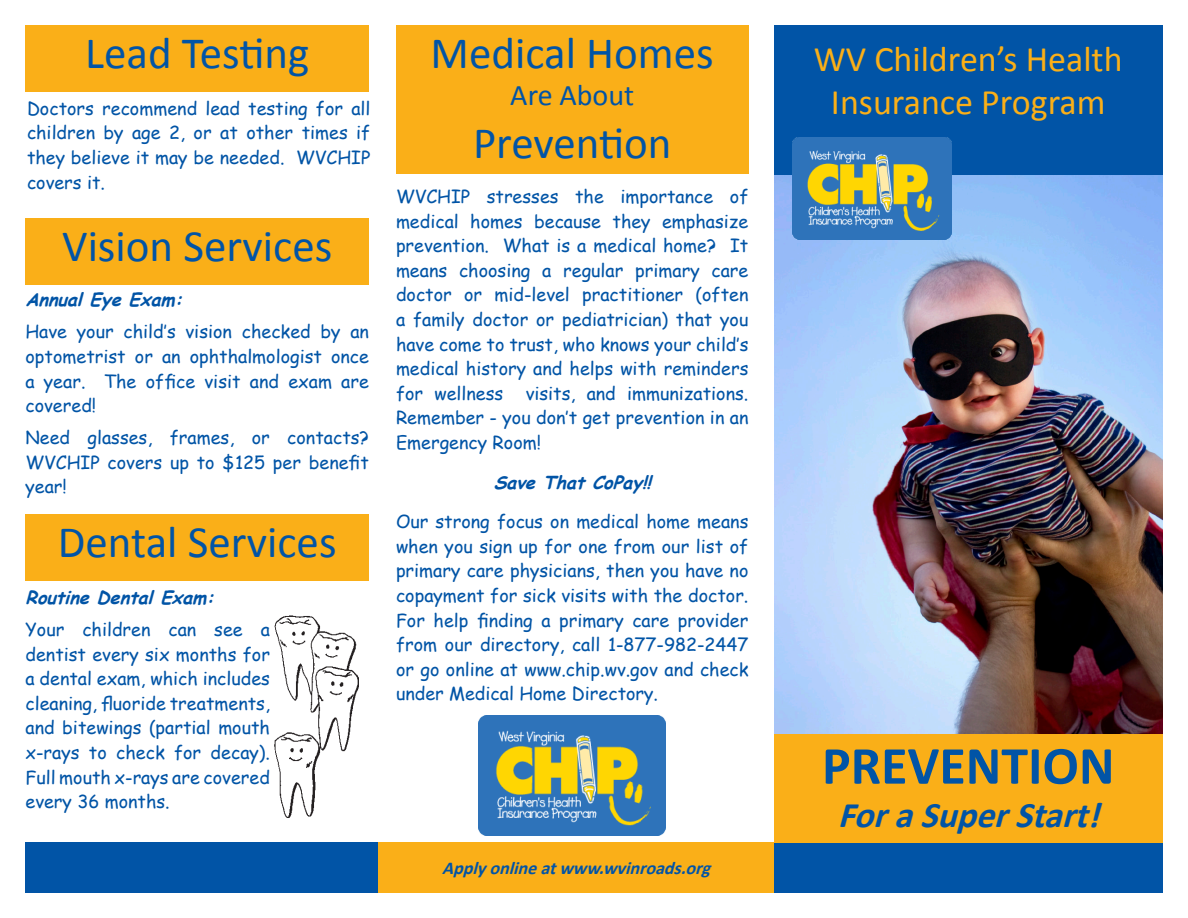
<style>
.page{position:relative;width:1188px;height:918px;background:#fff}
.page>*{position:absolute;margin:0;border:0;box-sizing:border-box;transform-origin:0 0}
.t1{font:700 54px "Calibri";color:#0154a6}
.t2{font:45px "Calibri";color:#0154a6}
.t3{font:36px "Calibri";color:#faaf18}
.t4{font:italic 700 36px "Calibri";color:#0154a6}
.t5{font:30px "Calibri";color:#0154a6}
.t6{font:18px/24.6px "Comic Sans MS";color:#0154a6;text-align:justify}
.t7{font:italic 700 18px "Comic Sans MS";color:#0154a6}
.t8{font:italic 700 18px "Calibri";color:#0154a6}
</style>
<div class="page">
<img style="left:774px;top:176px;width:388px;height:558px">
<div style="left:26px;top:26px;width:343px;height:66px;background:#faaf18"></div>
<div style="left:26px;top:218px;width:343px;height:67px;background:#faaf18"></div>
<div style="left:26px;top:515px;width:343px;height:66px;background:#faaf18"></div>
<div style="left:396px;top:26px;width:352px;height:66px;background:#faaf18"></div>
<div style="left:396px;top:73px;width:352px;height:67px;background:#faaf18"></div>
<div style="left:396px;top:115px;width:352px;height:59px;background:#faaf18"></div>
<div style="left:378px;top:842px;width:396px;height:50px;background:#faaf18"></div>
<div style="left:26px;top:842px;width:352px;height:50px;background:#0154a6"></div>
<div style="left:774px;top:842px;width:388px;height:50px;background:#0154a6"></div>
<div style="left:774px;top:26px;width:388px;height:150px;background:#0154a6"></div>
<img style="left:792px;top:138px;width:160px;height:101px">
<img style="left:479px;top:716px;width:187px;height:119px">
<img style="left:274px;top:615px;width:85px;height:203px">
<div style="left:774px;top:734px;width:388px;height:108px;background:#faaf18"></div>
<p class="t2" style="left:85px;top:25px;width:225px">Lead Testing</p>
<p class="t6" style="left:27px;top:95px;width:345px">Doctors recommend lead testing for all children by age 2, or at other times if they believe it may be needed. WVCHIP covers it.</p>
<p class="t2" style="left:62px;top:217px;width:272px">Vision Services</p>
<p class="t7" style="left:26px;top:286px;width:165px">Annual EyeExam:</p>
<p class="t6" style="left:26px;top:319px;width:345px">Have your child’s vision checked by an optometrist or an ophthalmologist once a year. The office visit and exam are covered!</p>
<p class="t6" style="left:26px;top:425px;width:345px">Need glasses, frames, or contacts?<br>WVCHIP covers up to $125 per benefit year!</p>
<p class="t2" style="left:58px;top:514px;width:280px">Dental Services</p>
<p class="t7" style="left:26px;top:584px;width:197px">Routine Dental Exam:</p>
<p class="t6" style="left:26px;top:617px;width:246px">Your children can see a dentist every six months for a dental exam, which includes cleaning, fluoride treatments, and bitewings (partial mouth x-rays to check for decay).<br>Full mouth x-rays are covered every 36 months.</p>
<p class="t2" style="left:431px;top:25px;width:285px">Medical Homes</p>
<p class="t5" style="left:510px;top:76px;width:125px">Are About</p>
<p class="t2" style="left:473px;top:115px;width:200px">Prevention</p>
<p class="t6" style="left:396px;top:183px;width:354px">WVCHIP stresses the importance of medical homes because they emphasize prevention. What is a medical home? It means choosing a regular primary care doctor or mid-level practitioner (often a family doctor or pediatrician) that you have come to trust, who knows your child’s medical history and helps with reminders for wellness visits, and immunizations.<br>Remember - you don’t get prevention in an Emergency Room!</p>
<p class="t7" style="left:494px;top:469px;width:165px">Save That CoPay !!</p>
<p class="t6" style="left:396px;top:509px;width:354px">Our strong focus on medical home means when you sign up for one from our list of primary care physicians, then you have no copayment for sick visits with the doctor.<br>For help finding a primary care provider from our directory, call 1-877-982-2447 or go online at www.chip.wv.gov and check under Medical Home Directory.</p>
<p class="t8" style="left:442px;top:856px;width:276px">Applyonlineatwww.wvinroads.org</p>
<p class="t3" style="left:814px;top:36px;width:310px">WV Children’s Health</p>
<p class="t3" style="left:831px;top:79px;width:276px">Insurance Program</p>
<p class="t1" style="left:822px;top:731px;width:294px">PREVENTION</p>
<p class="t4" style="left:838px;top:792px;width:275px">ForaSuperStart!</p>
</div>
